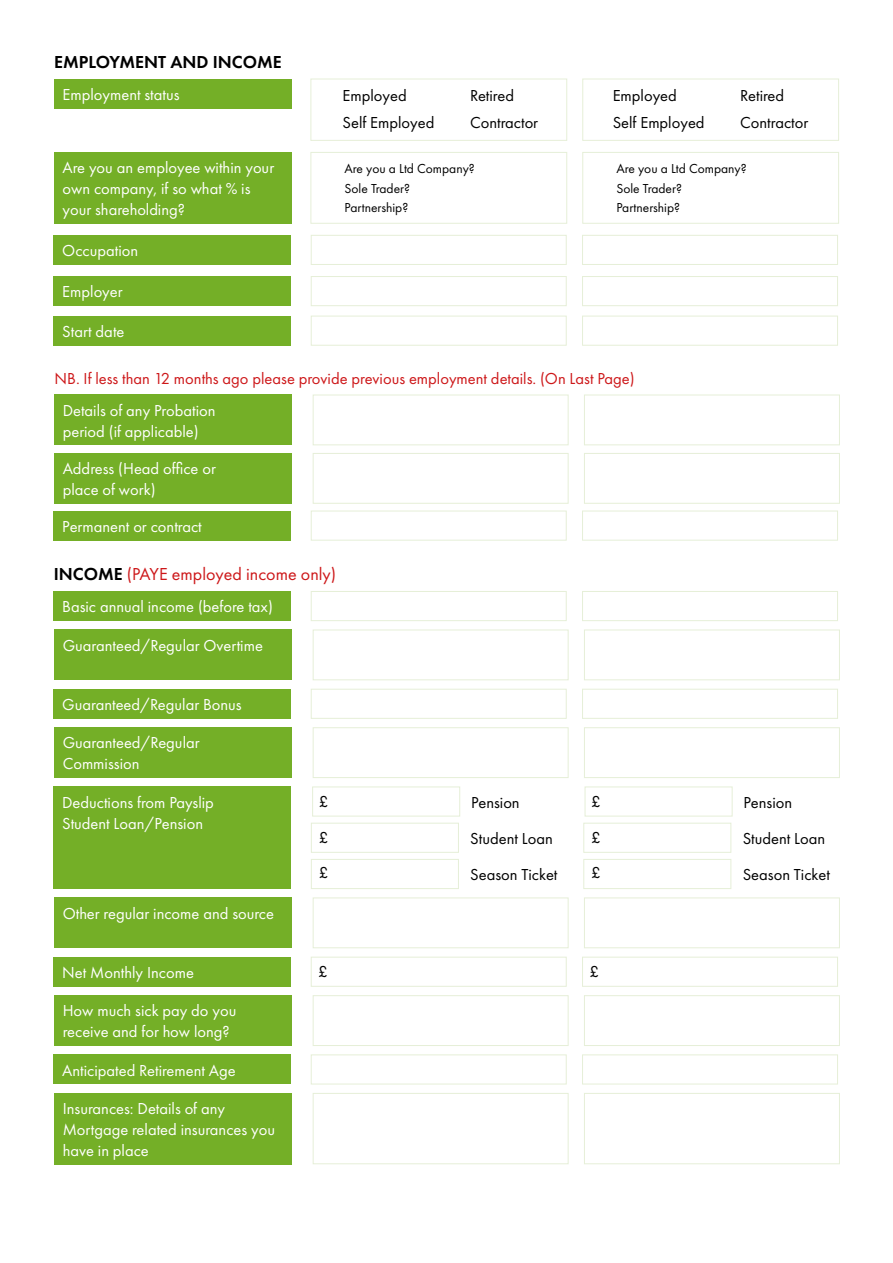
<style>
.page{position:relative;width:893px;height:1263px;background:#fff}
.page>*{position:absolute;margin:0;border:0;box-sizing:border-box;transform-origin:0 0}
.t1{font:18px "Futura PT";color:#cd1719}
.t2{font:600 18px "Futura PT";color:#000}
.t3{font:16.5px/21px "Futura PT";color:#fff}
.t4{font:16.5px "Futura PT";color:#000}
.t5{font:16.5px "Futura PT";color:#cd1719}
.t6{font:13.5px/19.5px "Futura PT";color:#000}
.s1{font-weight:600;color:#000}
</style>
<div class="page">
<div style="left:54px;top:79px;width:237px;height:30px;background:#74af27"></div>
<div style="left:54px;top:152px;width:237px;height:72px;background:#74af27"></div>
<div style="left:310px;top:79px;width:257px;height:62px;border:1px solid #e6efd8"></div>
<div style="left:582px;top:79px;width:257px;height:62px;border:1px solid #e6efd8"></div>
<div style="left:310px;top:152px;width:257px;height:72px;border:1px solid #e6efd8"></div>
<div style="left:582px;top:152px;width:257px;height:72px;border:1px solid #e6efd8"></div>
<div style="left:54px;top:235px;width:237px;height:30px;background:#74af27"></div>
<div style="left:311px;top:235px;width:256px;height:30px;border:1px solid #e6efd8"></div>
<div style="left:582px;top:235px;width:256px;height:30px;border:1px solid #e6efd8"></div>
<div style="left:54px;top:276px;width:237px;height:30px;background:#74af27"></div>
<div style="left:311px;top:276px;width:256px;height:30px;border:1px solid #e6efd8"></div>
<div style="left:582px;top:276px;width:256px;height:30px;border:1px solid #e6efd8"></div>
<div style="left:54px;top:316px;width:237px;height:30px;background:#74af27"></div>
<div style="left:311px;top:316px;width:256px;height:30px;border:1px solid #e6efd8"></div>
<div style="left:582px;top:316px;width:256px;height:30px;border:1px solid #e6efd8"></div>
<div style="left:54px;top:511px;width:237px;height:29px;background:#74af27"></div>
<div style="left:311px;top:511px;width:256px;height:29px;border:1px solid #e6efd8"></div>
<div style="left:582px;top:511px;width:256px;height:29px;border:1px solid #e6efd8"></div>
<div style="left:54px;top:591px;width:237px;height:30px;background:#74af27"></div>
<div style="left:311px;top:591px;width:256px;height:30px;border:1px solid #e6efd8"></div>
<div style="left:582px;top:591px;width:256px;height:30px;border:1px solid #e6efd8"></div>
<div style="left:54px;top:689px;width:237px;height:30px;background:#74af27"></div>
<div style="left:311px;top:689px;width:256px;height:30px;border:1px solid #e6efd8"></div>
<div style="left:582px;top:689px;width:256px;height:30px;border:1px solid #e6efd8"></div>
<div style="left:54px;top:957px;width:237px;height:30px;background:#74af27"></div>
<div style="left:311px;top:957px;width:256px;height:30px;border:1px solid #e6efd8"></div>
<div style="left:582px;top:957px;width:256px;height:30px;border:1px solid #e6efd8"></div>
<div style="left:54px;top:1054px;width:237px;height:30px;background:#74af27"></div>
<div style="left:311px;top:1054px;width:256px;height:30px;border:1px solid #e6efd8"></div>
<div style="left:582px;top:1054px;width:256px;height:30px;border:1px solid #e6efd8"></div>
<div style="left:54px;top:395px;width:237px;height:50px;background:#74af27"></div>
<div style="left:313px;top:395px;width:255px;height:50px;border:1px solid #e6efd8"></div>
<div style="left:584px;top:395px;width:256px;height:50px;border:1px solid #e6efd8"></div>
<div style="left:54px;top:453px;width:237px;height:51px;background:#74af27"></div>
<div style="left:313px;top:453px;width:255px;height:51px;border:1px solid #e6efd8"></div>
<div style="left:584px;top:453px;width:256px;height:51px;border:1px solid #e6efd8"></div>
<div style="left:54px;top:630px;width:237px;height:50px;background:#74af27"></div>
<div style="left:313px;top:630px;width:255px;height:50px;border:1px solid #e6efd8"></div>
<div style="left:584px;top:630px;width:256px;height:50px;border:1px solid #e6efd8"></div>
<div style="left:54px;top:897px;width:237px;height:51px;background:#74af27"></div>
<div style="left:313px;top:897px;width:255px;height:51px;border:1px solid #e6efd8"></div>
<div style="left:584px;top:897px;width:256px;height:51px;border:1px solid #e6efd8"></div>
<div style="left:54px;top:995px;width:237px;height:51px;background:#74af27"></div>
<div style="left:313px;top:995px;width:255px;height:51px;border:1px solid #e6efd8"></div>
<div style="left:584px;top:995px;width:256px;height:51px;border:1px solid #e6efd8"></div>
<div style="left:54px;top:1093px;width:237px;height:71px;background:#74af27"></div>
<div style="left:313px;top:1093px;width:255px;height:71px;border:1px solid #e6efd8"></div>
<div style="left:584px;top:1093px;width:256px;height:71px;border:1px solid #e6efd8"></div>
<div style="left:54px;top:727px;width:237px;height:51px;background:#74af27"></div>
<div style="left:313px;top:727px;width:255px;height:51px;border:1px solid #e6efd8"></div>
<div style="left:584px;top:727px;width:256px;height:51px;border:1px solid #e6efd8"></div>
<div style="left:54px;top:786px;width:237px;height:103px;background:#74af27"></div>
<div style="left:311px;top:823px;width:148px;height:30px;border:1px solid #e6efd8"></div>
<div style="left:583px;top:823px;width:148px;height:30px;border:1px solid #e6efd8"></div>
<div style="left:311px;top:859px;width:148px;height:30px;border:1px solid #e6efd8"></div>
<div style="left:583px;top:859px;width:148px;height:30px;border:1px solid #e6efd8"></div>
<div style="left:312px;top:786px;width:148px;height:30px;border:1px solid #e6efd8"></div>
<div style="left:585px;top:786px;width:147px;height:30px;border:1px solid #e6efd8"></div>
<p class="t2" style="left:54px;top:50px;width:229px">EMPLOYMENT AND INCOME</p>
<p class="t3" style="left:63px;top:84px;width:119px">Employment status</p>
<p class="t3" style="left:63px;top:157px;width:213px">Are you an employee within your own company, if so what % is your shareholding?</p>
<p class="t3" style="left:62px;top:240px;width:77px">Occupation</p>
<p class="t3" style="left:62px;top:281px;width:62px">Employer</p>
<p class="t3" style="left:62px;top:321px;width:64px">Start date</p>
<p class="t4" style="left:342px;top:85px;width:66px">Employed</p>
<p class="t4" style="left:470px;top:85px;width:45px">Retired</p>
<p class="t4" style="left:342px;top:113px;width:93px">Self Employed</p>
<p class="t4" style="left:470px;top:113px;width:70px">Contractor</p>
<p class="t4" style="left:613px;top:85px;width:66px">Employed</p>
<p class="t4" style="left:740px;top:85px;width:45px">Retired</p>
<p class="t4" style="left:613px;top:113px;width:93px">Self Employed</p>
<p class="t4" style="left:740px;top:113px;width:70px">Contractor</p>
<p class="t6" style="left:344px;top:159px;width:132px">Are you a Ltd Company?<br>Sole Trader?<br>Partnership?</p>
<p class="t6" style="left:616px;top:159px;width:132px">Are you a Ltd Company?<br>Sole Trader?<br>Partnership?</p>
<p class="t5" style="left:55px;top:369px;width:582px">NB. If less than 12 months ago please provide previous employment details. (On Last Page)</p>
<p class="t3" style="left:63px;top:400px;width:154px">Details of any Probation period (if applicable)</p>
<p class="t3" style="left:63px;top:458px;width:155px">Address (Head office or place of work)</p>
<p class="t3" style="left:62px;top:516px;width:141px">Permanent or contract</p>
<p class="t1" style="left:54px;top:563px;width:284px"><span class="s1">INCOME</span> (PAYE employed income only)</p>
<p class="t3" style="left:62px;top:596px;width:212px">Basic annual income (before tax)</p>
<p class="t3" style="left:63px;top:635px;width:202px">Guaranteed/Regular Overtime</p>
<p class="t3" style="left:62px;top:694px;width:181px">Guaranteed/Regular Bonus</p>
<p class="t3" style="left:63px;top:732px;width:138px">Guaranteed/Regular<br>Commission</p>
<p class="t3" style="left:62px;top:791px;width:153px">Deductions from Payslip<br>Student Loan/Pension</p>
<p class="t3" style="left:63px;top:902px;width:213px">Other regular income and source</p>
<p class="t3" style="left:62px;top:962px;width:133px">Net Monthly Income</p>
<p class="t3" style="left:63px;top:1000px;width:175px">How much sick pay do you receive and for how long?</p>
<p class="t3" style="left:62px;top:1059px;width:175px">Anticipated Retirement Age</p>
<p class="t3" style="left:63px;top:1098px;width:214px">Insurances: Details of any<br>Mortgage related insurances you have in place</p>
<p class="t4" style="left:319px;top:791px;width:11px">£</p>
<p class="t4" style="left:471px;top:792px;width:50px">Pension</p>
<p class="t4" style="left:591px;top:791px;width:11px">£</p>
<p class="t4" style="left:743px;top:792px;width:50px">Pension</p>
<p class="t4" style="left:319px;top:828px;width:11px">£</p>
<p class="t4" style="left:470px;top:829px;width:84px">Student Loan</p>
<p class="t4" style="left:591px;top:828px;width:11px">£</p>
<p class="t4" style="left:743px;top:829px;width:84px">Student Loan</p>
<p class="t4" style="left:319px;top:863px;width:11px">£</p>
<p class="t4" style="left:470px;top:865px;width:89px">Season Ticket</p>
<p class="t4" style="left:591px;top:863px;width:11px">£</p>
<p class="t4" style="left:743px;top:865px;width:89px">Season Ticket</p>
<p class="t4" style="left:318px;top:961px;width:11px">£</p>
<p class="t4" style="left:589px;top:961px;width:11px">£</p>
</div>
